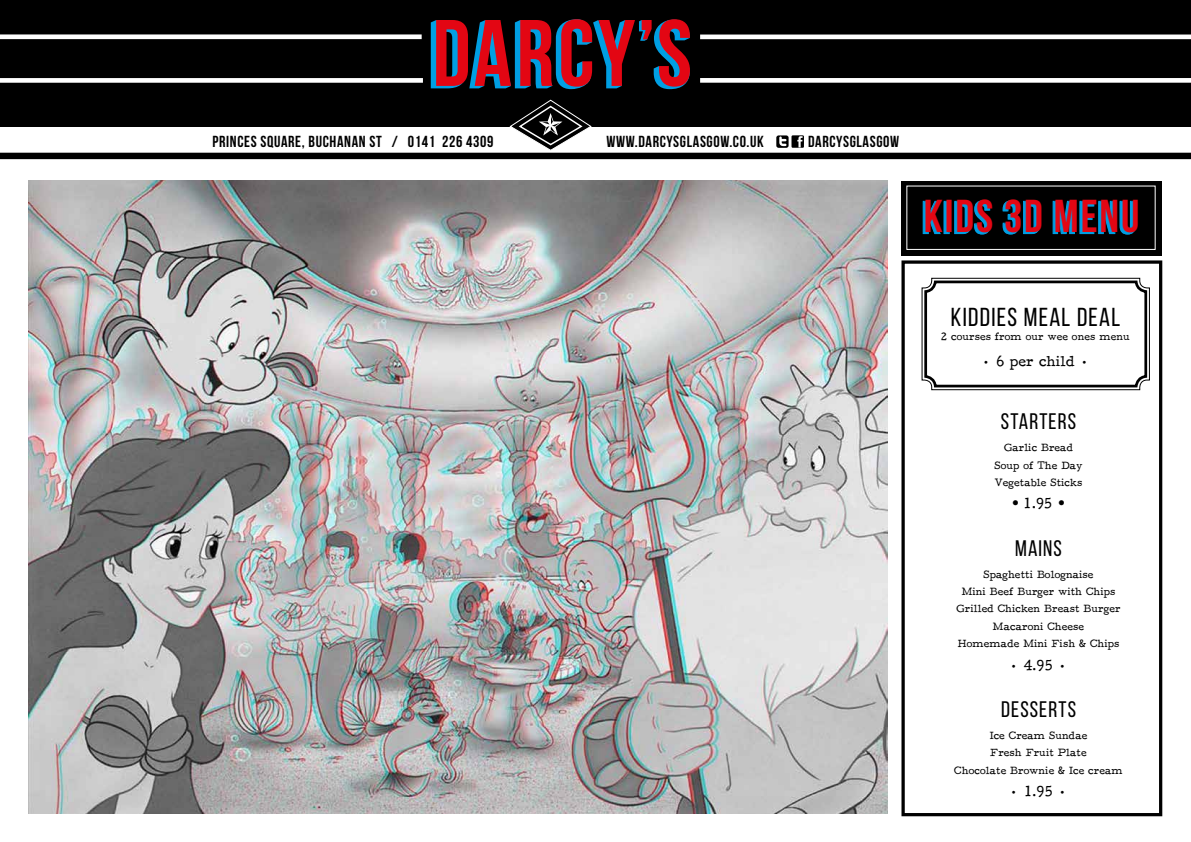
<style>
.page{position:relative;width:1191px;height:842px;background:#fff}
.page>*{position:absolute;margin:0;border:0;box-sizing:border-box;transform-origin:0 0}
.t1{font:46.1px "Bebas Neue";letter-spacing:.04em;color:#e30613}
.t2{font:26px "Bebas Neue";letter-spacing:.05em;color:#000}
.t3{font:22.5px "Bebas Neue";letter-spacing:.05em;color:#000}
.t4{font:16px "Bebas Neue";letter-spacing:.04em;color:#000}
.t5{font:15px "F25 Executive";color:#000}
.t6{font:11px/17.5px "F25 Executive";color:#000;text-align:center}
.s1{font-family:"Gotham";font-weight:900}
</style>
<div class="page">
<div style="left:0;top:0;width:1191px;height:127px;background:#000"></div>
<svg style="left:509px;top:99px;width:83px;height:52px"></svg>
<hr style="left:700px;top:35px;width:491px;height:4px;background:#fff">
<div style="left:700px;top:78px;width:491px;height:5px;background:#fff"></div>
<div style="left:0;top:34px;width:422px;height:5px;background:#fff"></div>
<div style="left:0;top:78px;width:423px;height:5px;background:#fff"></div>
<div style="left:0;top:153px;width:1191px;height:6px;background:#000"></div>
<svg style="left:431px;top:19px;width:259px;height:70px"></svg>
<div style="left:901px;top:260px;width:261px;height:556px;border:3px solid #000"></div>
<svg style="left:776px;top:135px;width:28px;height:13px"></svg>
<div style="left:901px;top:181px;width:261px;height:75px;background:#000"></div>
<svg style="left:922px;top:201px;width:18px;height:33px"></svg>
<svg style="left:954px;top:200px;width:36px;height:34px"></svg>
<svg style="left:1002px;top:200px;width:37px;height:34px"></svg>
<svg style="left:1052px;top:201px;width:83px;height:33px"></svg>
<div style="left:906px;top:186px;width:249px;height:64px;border:1px solid #fff"></div>
<svg style="left:921px;top:277px;width:229px;height:114px"></svg>
<div style="left:924px;top:281px;width:223px;height:106px;border:3px solid #000;border-radius:10px"></div>
<img style="left:29px;top:180px;width:858px;height:633px">
<h3 class="t4" style="left:212px;top:132px;width:282px">PRINCES SQUARE, BUCHANAN ST / 0141 226 4309</h3>
<h3 class="t4" style="left:606px;top:132px;width:159px">WWW.DARCYSGLASGOW.CO.UK</h3>
<h3 class="t4" style="left:808px;top:132px;width:93px">DARCYSGLASGOW</h3>
<h1 class="t1" style="left:924px;top:191px;width:217px">KIDS 3D MENU</h1>
<h2 class="t2" style="left:951px;top:302px;width:171px">KIDDIES MEAL DEAL</h2>
<p class="t6" style="left:941px;top:328px;width:190px">2 courses from our wee ones menu</p>
<h3 class="t5" style="left:981px;top:353px;width:109px">• 6 per child •</h3>
<h3 class="t3" style="left:1001px;top:409px;width:77px">STARTERS</h3>
<p class="t6" style="left:994px;top:439px;width:90px">Garlic Bread<br>Soup of The Day<br>Vegetable Sticks</p>
<h3 class="t5" style="left:1012px;top:494px;width:55px"><span class="s1">•</span> 1.95 <span class="s1">•</span></h3>
<h3 class="t3" style="left:1015px;top:536px;width:48px">MAINS</h3>
<p class="t6" style="left:956px;top:565px;width:166px">Spaghetti Bolognaise<br>Mini Beef Burger with Chips<br>Grilled Chicken Breast Burger<br>Macaroni Cheese<br>Homemade Mini Fish &amp; Chips</p>
<h3 class="t5" style="left:1009px;top:656px;width:59px">• 4.95 •</h3>
<h3 class="t3" style="left:1001px;top:697px;width:76px">DESSERTS</h3>
<p class="t6" style="left:954px;top:727px;width:170px">Ice Cream Sundae<br>Fresh Fruit Plate<br>Chocolate Brownie &amp; Ice cream</p>
<h3 class="t5" style="left:1009px;top:782px;width:59px">• 1.95 •</h3>
</div>
